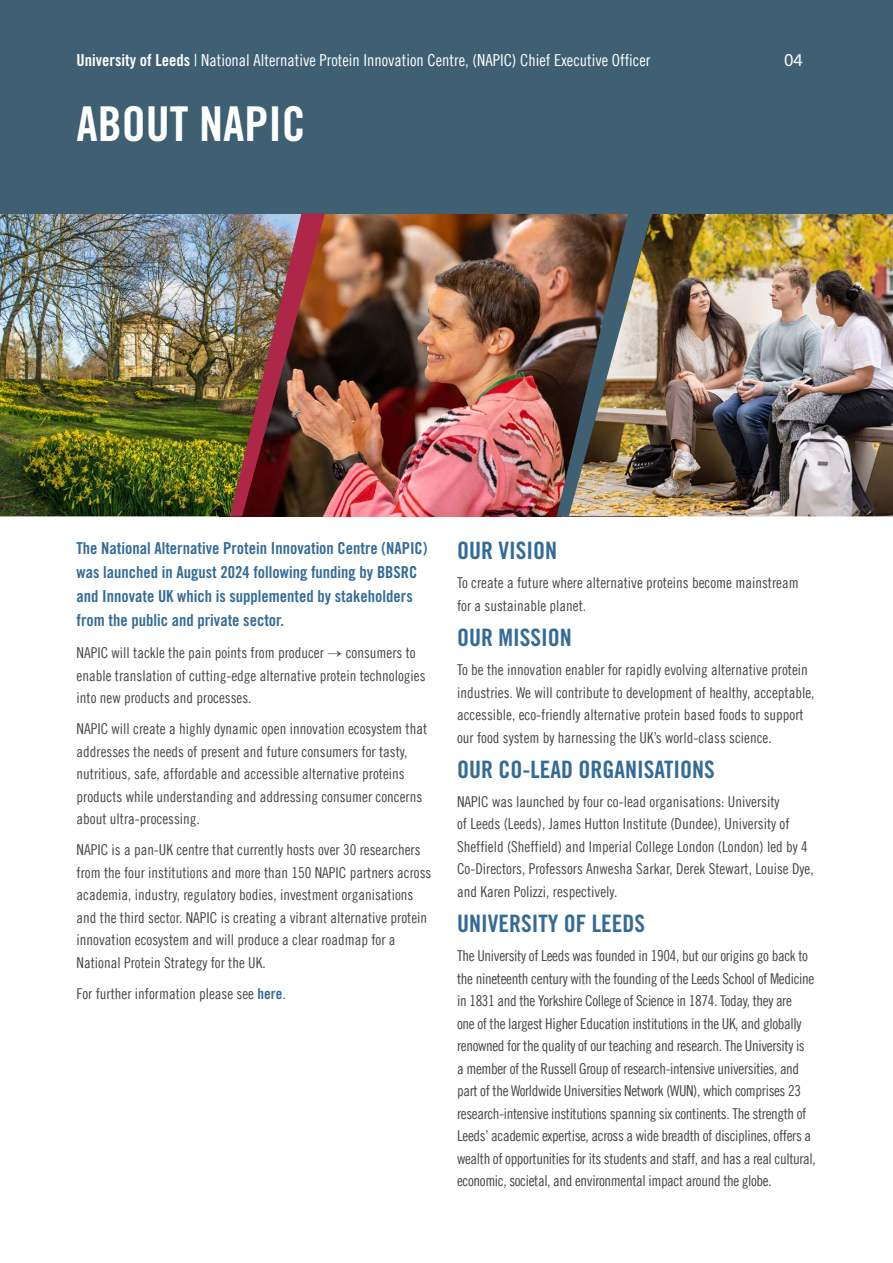
<style>
.page{position:relative;width:893px;height:1263px;background:#fff}
.page>*{position:absolute;margin:0;border:0;box-sizing:border-box;transform-origin:0 0}
.headline_white{font:48px "Trade Gothic LT Std Bd Cn 20";color:#fff}
.subhead_16_blue{font:24px "Trade Gothic LT Std Bd Cn 20";color:#346b96}
.lead_paragraph_blue{font:16.5px/24px "Trade Gothic LT Std Bd Cn 20";color:#346b96}
.t1{font:16.5px "Trade Gothic LT Cond Eighteen";color:#fff}
.t2{font:16.5px "Trade Gothic Next LT Pro";color:#fff}
.bodytext_10_grey{font:15px/22.5px "Trade Gothic LT Cond Eighteen";color:#444749}
.bodytext_10_grey-2{font:15px/22.5px "Trade Gothic LT Cond Eighteen";letter-spacing:-.025em;color:#444749}
.s1{font-family:"Trade Gothic LT Std Bd Cn 20"}
.s2{font-family:"Trade Gothic LT Std Bd Cn 20";color:#346b96}
</style>
<div class="page">
<img style="left:325px;top:213px;width:232px;height:303px">
<img style="left:652px;top:213px;width:241px;height:303px">
<img style="left:0;top:213px;width:230px;height:303px">
<div style="left:0;top:0;width:893px;height:213px;background:#3e6072"></div>
<img style="left:557px;top:213px;width:95px;height:303px">
<img style="left:230px;top:213px;width:95px;height:303px">
<p class="t1" style="left:77px;top:51px;width:575px"><span class="s1">University of Leeds</span> | National Alternative Protein Innovation Centre, (NAPIC) Chief Executive Officer</p>
<p class="t2" style="left:784px;top:49px;width:20px">04</p>
<p class="headline_white" style="left:77px;top:95px;width:231px">ABOUT NAPIC</p>
<p class="lead_paragraph_blue" style="left:77px;top:536px;width:352px">The National Alternative Protein Innovation Centre (NAPIC) was launched in August 2024 following funding by BBSRC and Innovate UK which is supplemented by stakeholders from the public and private sector.</p>
<p class="bodytext_10_grey" style="left:77px;top:642px;width:351px">NAPIC will tackle the pain points from producer → consumers to enable translation of cutting-edge alternative protein technologies into new products and processes.</p>
<p class="bodytext_10_grey" style="left:77px;top:718px;width:352px">NAPIC will create a highly dynamic open innovation ecosystem that addresses the needs of present and future consumers for tasty, nutritious, safe, affordable and accessible alternative proteins products while understanding and addressing consumer concerns about ultra-processing.</p>
<p class="bodytext_10_grey" style="left:77px;top:839px;width:356px">NAPIC is a pan-UK centre that currently hosts over 30 researchers from the four institutions and more than 150 NAPIC partners across academia, industry, regulatory bodies, investment organisations and the third sector. NAPIC is creating a vibrant alternative protein innovation ecosystem and will produce a clear roadmap for a National Protein Strategy for the UK.</p>
<p class="bodytext_10_grey" style="left:77px;top:982px;width:211px">For further information please see <span class="s2">here</span>.</p>
<p class="subhead_16_blue" style="left:457px;top:536px;width:101px">OUR VISION</p>
<p class="bodytext_10_grey" style="left:457px;top:571px;width:343px">To create a future where alternative proteins become mainstream for a sustainable planet.</p>
<p class="subhead_16_blue" style="left:457px;top:623px;width:116px">OUR MISSION</p>
<p class="bodytext_10_grey" style="left:457px;top:658px;width:359px">To be the innovation enabler for rapidly evolving alternative protein industries. We will contribute to development of healthy, acceptable, accessible, eco-friendly alternative protein based foods to support our food system by harnessing the UK’s world-class science.</p>
<p class="subhead_16_blue" style="left:457px;top:755px;width:259px">OUR CO-LEAD ORGANISATIONS</p>
<p class="bodytext_10_grey" style="left:457px;top:790px;width:358px">NAPIC was launched by four co-lead organisations: University<br>of Leeds (Leeds), James Hutton Institute (Dundee), University of Sheffield (Sheffield) and Imperial College London (London) led by 4<br>Co-Directors, Professors Anwesha Sarkar, Derek Stewart, Louise Dye, and Karen Polizzi, respectively.</p>
<p class="subhead_16_blue" style="left:457px;top:909px;width:189px">UNIVERSITY OF LEEDS</p>
<p class="bodytext_10_grey-2" style="left:457px;top:944px;width:360px">The University of Leeds was founded in 1904, but our origins go back to the nineteenth century with the founding of the Leeds School of Medicine in 1831 and the Yorkshire College of Science in 1874. Today, they are<br>one of the largest Higher Education institutions in the UK, and globally renowned for the quality of our teaching and research. The University is<br>a member of the Russell Group of research-intensive universities, and part of the Worldwide Universities Network (WUN), which comprises 23 research-intensive institutions spanning six continents. The strength of Leeds’ academic expertise, across a wide breadth of disciplines, offers a wealth of opportunities for its students and staff, and has a real cultural, economic, societal, and environmental impact around the globe.</p>
</div>
